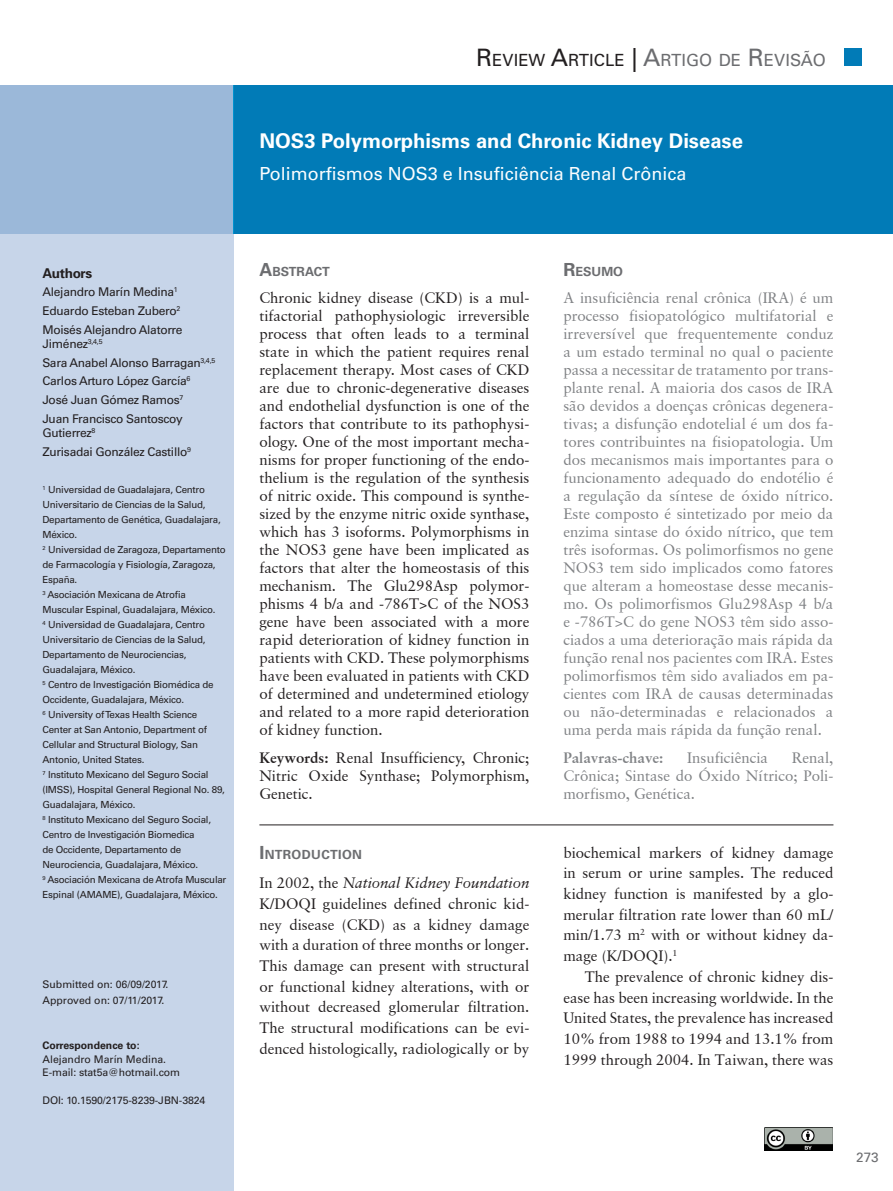
<style>
.page{position:relative;width:893px;height:1191px;background:#fff}
.page>*{position:absolute;margin:0;border:0;box-sizing:border-box;transform-origin:0 0}
.Título_Português{font:700 20.25px "Univers LT Std";color:#fff}
.Title_Inglês{font:18px "Univers LT Std";color:#fbfdfe}
.t1{font:16.8px "Univers LT Std";color:#6c6d70}
.Resumo{font:15px/18px "Garamond Retrospective S Si";color:#808285;text-align:justify}
.Resumo-2{font:15px/18px "Garamond Retrospective S Si";color:#231f20;text-align:justify}
.Texto_-_1º_paragráfo{font:15px/20.7px "Garamond Retrospective S Si";color:#231f20;text-align:justify}
.Texto{font:15px/20.7px "Garamond Retrospective S Si";color:#231f20;text-align:justify}
.keywords{font:15px/18px "Garamond Retrospective S Si";color:#231f20;text-align:justify}
.Resumo-3{font:700 15px "Garamond Retrospective S Si";color:#808285}
.Nome_dos_autores{font:13.5px "Univers 65 Bold";letter-spacing:-.025em;color:#231f20}
.t2{font:13.5px "Univers LT Std";color:#6c6d70}
.Intertilulo__Resumo{font:700 12.6px "Univers LT Std";color:#6c6d70}
.Intertítulo{font:700 12.6px "Univers LT Std";letter-spacing:.03em;color:#6c6d70}
.Nome_dos_autores-2{font:12px/14.4px "Univers LT Std";letter-spacing:-.025em;color:#231f20}
.Autor_correspondente{font:10.5px "Univers LT Std";letter-spacing:-.01em;color:#231f20}
.Data_de_subs_aprova{font:10.5px "Univers LT Std";color:#231f20}
.Correspondência_para{font:700 10.5px "Univers LT Std";color:#231f20}
.Afiliações{font:9.75px/15px "Univers LT Std";letter-spacing:-.025em;color:#231f20}
.s1{font-size:24px;color:#231f20}
.s2{color:#231f20}
.s3{font-size:24px}
.s4{font-size:18px}
.s5{font-weight:700}
.s6{font-style:italic}
</style>
<div class="page">
<div style="left:0;top:234px;width:234px;height:957px;background:#c7d5e9"></div>
<div style="left:234px;top:85px;width:659px;height:149px;background:#017bb7"></div>
<div style="left:0;top:85px;width:234px;height:149px;background:#9bb8d9"></div>
<div style="left:844px;top:49px;width:17px;height:17px;background:#017bb7"></div>
<hr style="left:259px;top:824px;width:574px;height:1px;background:#231f20">
<img style="left:765px;top:1127px;width:68px;height:23px">
<p class="Nome_dos_autores" style="left:43px;top:265px;width:51px">Authors</p>
<p class="Nome_dos_autores-2" style="left:43px;top:285px;width:137px">Alejandro Marín Medina<sup>1</sup></p>
<p class="Nome_dos_autores-2" style="left:43px;top:304px;width:139px">Eduardo Esteban Zubero<sup>2</sup></p>
<p class="Nome_dos_autores-2" style="left:43px;top:322px;width:141px">Moisés Alejandro Alatorre<br>Jiménez<sup>3,4,5</sup></p>
<p class="Nome_dos_autores-2" style="left:43px;top:355px;width:174px">Sara Anabel Alonso Barragan<sup>3,4,5</sup></p>
<p class="Nome_dos_autores-2" style="left:43px;top:374px;width:149px">Carlos Arturo López García<sup>6</sup></p>
<p class="Nome_dos_autores-2" style="left:43px;top:393px;width:142px">José Juan Gómez Ramos<sup>7</sup></p>
<p class="Nome_dos_autores-2" style="left:43px;top:411px;width:142px">Juan Francisco Santoscoy<br>Gutierrez<sup>8</sup></p>
<p class="Nome_dos_autores-2" style="left:43px;top:444px;width:150px">Zurisadai González Castillo<sup>9</sup></p>
<p class="Afiliações" style="left:43px;top:482px;width:180px"><sup>1</sup> Universidad de Guadalajara, Centro<br>Universitario de Ciencias de la Salud,<br>Departamento de Genética, Guadalajara,<br>México.</p>
<p class="Afiliações" style="left:43px;top:542px;width:185px"><sup>2</sup> Universidad de Zaragoza, Departamento de Farmacología y Fisiología, Zaragoza,<br>España.</p>
<p class="Afiliações" style="left:43px;top:587px;width:175px"><sup>3</sup> Asociación Mexicana de Atrofia<br>Muscular Espinal, Guadalajara, México.</p>
<p class="Afiliações" style="left:43px;top:617px;width:164px"><sup>4</sup> Universidad de Guadalajara, Centro Universitario de Ciencias de la Salud, Departamento de Neurociencias, Guadalajara, México.</p>
<p class="Afiliações" style="left:43px;top:677px;width:173px"><sup>5</sup> Centro de Investigación Biomédica de<br>Occidente, Guadalajara, México.</p>
<p class="Afiliações" style="left:43px;top:707px;width:166px"><sup>6</sup> University of Texas Health Science Center at San Antonio, Department of Cellular and Structural Biology, San Antonio, United States.</p>
<p class="Afiliações" style="left:43px;top:767px;width:184px"><sup>7</sup> Instituto Mexicano del Seguro Social (IMSS), Hospital General Regional No. 89,<br>Guadalajara, México.</p>
<p class="Afiliações" style="left:43px;top:812px;width:170px"><sup>8</sup> Instituto Mexicano del Seguro Social, Centro de Investigación Biomedica<br>de Occidente, Departamento de Neurociencia, Guadalajara, México.</p>
<p class="Afiliações" style="left:43px;top:872px;width:185px"><sup>9</sup> Asociación Mexicana de Atrofa Muscular<br>Espinal (AMAME), Guadalajara, México.</p>
<p class="Data_de_subs_aprova" style="left:43px;top:978px;width:127px">Submitted on: 06/09/2017.</p>
<p class="Data_de_subs_aprova" style="left:43px;top:994px;width:123px">Approved on: 07/11/2017.</p>
<p class="Correspondência_para" style="left:43px;top:1039px;width:99px">Correspondence to:</p>
<p class="Autor_correspondente" style="left:43px;top:1052px;width:125px">Alejandro Marín Medina.</p>
<p class="Autor_correspondente" style="left:43px;top:1066px;width:139px">E-mail: stat5a@hotmail.com</p>
<p class="Autor_correspondente" style="left:43px;top:1094px;width:164px">DOI: 10.1590/2175-8239-JBN-3824</p>
<p class="t1" style="left:476px;top:50px;width:351px"><span class="s1">R</span><span class="s2">EVIEW</span> <span class="s1">A</span><span class="s2">RTICLE</span> <span class="s1">|</span> <span class="s3">A</span>RTIGO DE <span class="s3">R</span>EVISÃO</p>
<p class="Título_Português" style="left:259px;top:129px;width:485px">NOS3 Polymorphisms and Chronic Kidney Disease</p>
<p class="Title_Inglês" style="left:259px;top:163px;width:429px">Polimorfismos NOS3 e Insuficiência Renal Crônica</p>
<p class="Intertilulo__Resumo" style="left:259px;top:264px;width:72px"><span class="s4">A</span>BSTRACT</p>
<p class="Resumo-2" style="left:259px;top:288px;width:272px">Chronic kidney disease (CKD) is a mul&shy;tifactorial pathophysiologic irreversible process that often leads to a terminal state in which the patient requires renal replacement therapy. Most cases of CKD are due to chronic-degenerative diseases and endothelial dysfunction is one of the factors that contribute to its pathophysi&shy;ology. One of the most important mecha&shy;nisms for proper functioning of the endo&shy;thelium is the regulation of the synthesis of nitric oxide. This compound is synthe&shy;sized by the enzyme nitric oxide synthase, which has 3 isoforms. Polymorphisms in the NOS3 gene have been implicated as factors that alter the homeostasis of this mechanism. The Glu298Asp polymor&shy;phisms 4 b/a and -786T&gt;C of the NOS3 gene have been associated with a more rapid deterioration of kidney function in patients with CKD. These polymorphisms have been evaluated in patients with CKD of determined and undetermined etiology and related to a more rapid deterioration of kidney function.</p>
<p class="keywords" style="left:259px;top:748px;width:271px"><span class="s5">Keywords:</span> Renal Insufficiency, Chronic; Nitric Oxide Synthase; Polymorphism, Genetic.</p>
<p class="Intertítulo" style="left:259px;top:847px;width:104px"><span class="s4">I</span>NTRODUCTION</p>
<p class="Texto_-_1º_paragráfo" style="left:259px;top:872px;width:272px">In 2002, the <span class="s6">National Kidney Foundation </span>K/DOQI guidelines defined chronic kid&shy;ney disease (CKD) as a kidney damage with a duration of three months or longer.<br>This damage can present with structural or functional kidney alterations, with or without decreased glomerular filtration.<br>The structural modifications can be evi&shy;denced histologically, radiologically or by</p>
<p class="Intertilulo__Resumo" style="left:563px;top:264px;width:61px"><span class="s4">R</span>ESUMO</p>
<p class="Resumo" style="left:563px;top:288px;width:272px">A insuficiência renal crônica (IRA) é um processo fisiopatológico multifatorial e irreversível que frequentemente conduz a um estado terminal no qual o paciente passa a necessitar de tratamento por trans&shy;plante renal. A maioria dos casos de IRA são devidos a doenças crônicas degenera&shy;tivas; a disfunção endotelial é um dos fa&shy;tores contribuintes na fisiopatologia. Um dos mecanismos mais importantes para o funcionamento adequado do endotélio é a regulação da síntese de óxido nítrico.<br>Este composto é sintetizado por meio da enzima sintase do óxido nítrico, que tem três isoformas. Os polimorfismos no gene NOS3 tem sido implicados como fatores que alteram a homeostase desse mecanis&shy;mo. Os polimorfismos Glu298Asp 4 b/a e -786T&gt;C do gene NOS3 têm sido asso&shy;ciados a uma deterioração mais rápida da função renal nos pacientes com IRA. Estes polimorfismos têm sido avaliados em pa&shy;cientes com IRA de causas determinadas ou não-determinadas e relacionados a uma perda mais rápida da função renal.</p>
<p class="Resumo-3" style="left:563px;top:748px;width:102px">Palavras-chave:</p>
<p class="Resumo" style="left:687px;top:748px;width:82px">Insuficiência</p>
<p class="Resumo" style="left:563px;top:748px;width:272px;text-indent:228px">Renal, Crônica; Sintase do Óxido Nítrico; Poli&shy;morfismo, Genética.</p>
<p class="Texto_-_1º_paragráfo" style="left:563px;top:841px;width:272px">biochemical markers of kidney damage in serum or urine samples. The reduced kidney function is manifested by a glo&shy;merular filtration rate lower than 60 mL/ min/1.73 m<sup>2</sup> with or without kidney da&shy;mage (K/DOQI).<sup>1</sup></p>
<p class="Texto" style="left:563px;top:966px;width:271px;text-indent:21px">The prevalence of chronic kidney dis&shy;ease has been increasing worldwide. In the United States, the prevalence has increased 10% from 1988 to 1994 and 13.1% from 1999 through 2004. In Taiwan, there was</p>
<p class="t2" style="left:856px;top:1149px;width:24px">273</p>
</div>
